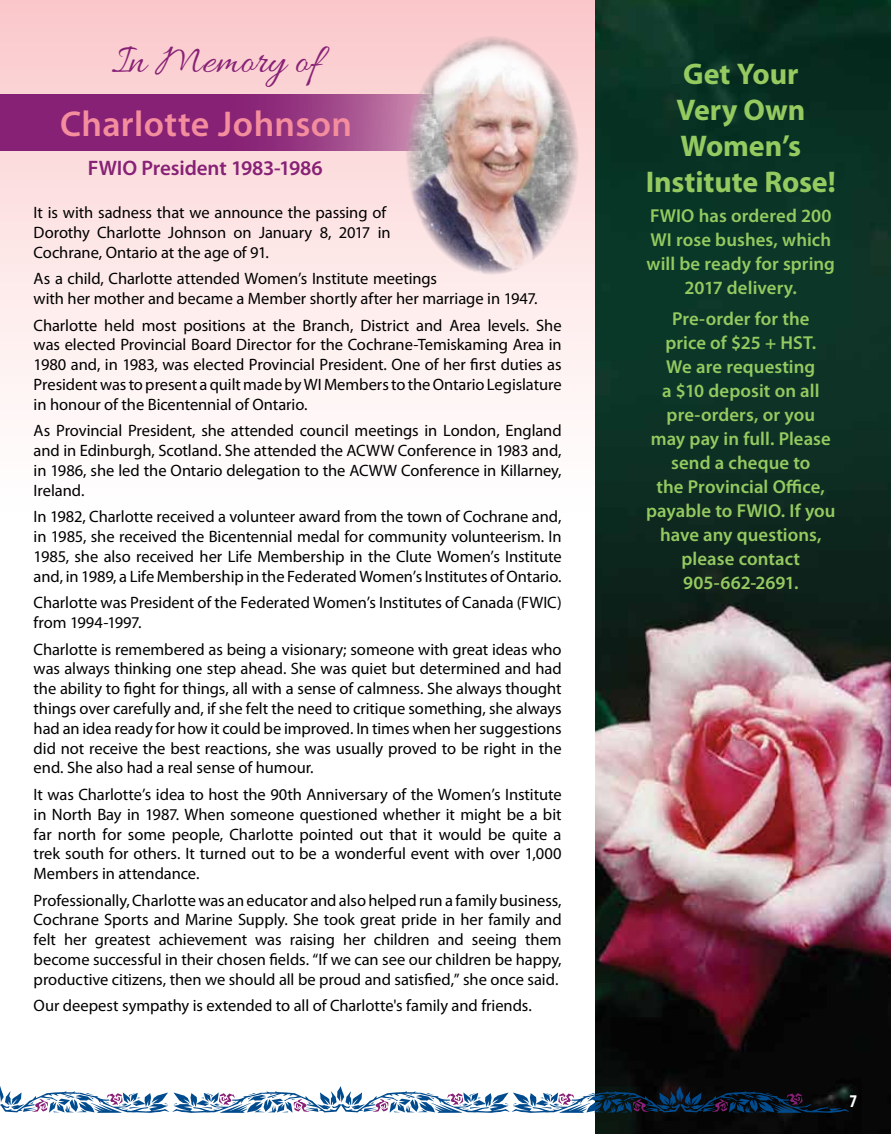
<style>
.page{position:relative;width:891px;height:1134px;background:#fff}
.page>*{position:absolute;margin:0;border:0;box-sizing:border-box;transform-origin:0 0}
.t1{font:42px "Allura";color:#872175}
.t2{font:600 36px "Myriad Pro";letter-spacing:.01em;color:#f48d9d}
.t3{font:700 30px/36px "Myriad Pro";letter-spacing:-.005em;color:#94ca60;text-align:center}
.t4{font:600 21px "Myriad Pro";letter-spacing:-.005em;color:#872175}
.t5{font:600 18.75px/24px "Myriad Pro";letter-spacing:.005em;color:#94ca60;text-align:center}
.t6{font:700 condensed 18px "Myriad Pro";color:#fff}
.t7{font:16.5px/19.8px "Myriad Pro";letter-spacing:-.005em;color:#000;text-align:justify}
</style>
<div class="page">
<div style="left:0;top:0;width:596px;height:530px;background:linear-gradient(to bottom,#facacd,#fff)"></div>
<svg style="left:0;top:94px;width:406px;height:57px;background:#91307d"></svg>
<img style="left:596px;top:0;width:295px;height:1134px">
<img style="left:406px;top:36px;width:173px;height:239px">
<svg style="left:0;top:1086px;width:849px;height:27px"></svg>
<h1 class="t1" style="left:112px;top:38px;width:211px">In Memory of</h1>
<h2 class="t2" style="left:60px;top:101px;width:294px">Charlotte Johnson</h2>
<p class="t4" style="left:88px;top:155px;width:236px">FWIO President 1983-1986</p>
<p class="t7" style="left:34px;top:202px;width:359px;text-align:left">It is with sadness that we announce the passing of<br>Dorothy Charlotte Johnson on January 8, 2017 in<br>Cochrane, Ontario at the age of 91.</p>
<p class="t7" style="left:34px;top:269px;width:505px">As a child, Charlotte attended Women’s Institute meetings<br>with her mother and became a Member shortly after her marriage in 1947.</p>
<p class="t7" style="left:34px;top:315px;width:530px">Charlotte held most positions at the Branch, District and Area levels. She was elected Provincial Board Director for the Cochrane-Temiskaming Area in 1980 and, in 1983, was elected Provincial President. One of her first duties as President was to present a quilt made by WI Members to the Ontario Legislature in honour of the Bicentennial of Ontario.</p>
<p class="t7" style="left:34px;top:421px;width:530px">As Provincial President, she attended council meetings in London, England and in Edinburgh, Scotland. She attended the ACWW Conference in 1983 and, in 1986, she led the Ontario delegation to the ACWW Conference in Killarney, Ireland.</p>
<p class="t7" style="left:34px;top:507px;width:530px">In 1982, Charlotte received a volunteer award from the town of Cochrane and, in 1985, she received the Bicentennial medal for community volunteerism. In 1985, she also received her Life Membership in the Clute Women’s Institute and, in 1989, a Life Membership in the Federated Women’s Institutes of Ontario.</p>
<p class="t7" style="left:34px;top:593px;width:530px">Charlotte was President of the Federated Women’s Institutes of Canada (FWIC) from 1994-1997.</p>
<p class="t7" style="left:34px;top:639px;width:530px">Charlotte is remembered as being a visionary; someone with great ideas who was always thinking one step ahead. She was quiet but determined and had the ability to fight for things, all with a sense of calmness. She always thought things over carefully and, if she felt the need to critique something, she always had an idea ready for how it could be improved. In times when her suggestions did not receive the best reactions, she was usually proved to be right in the end. She also had a real sense of humour.</p>
<p class="t7" style="left:34px;top:784px;width:530px">It was Charlotte’s idea to host the 90th Anniversary of the Women’s Institute in North Bay in 1987. When someone questioned whether it might be a bit far north for some people, Charlotte pointed out that it would be quite a trek south for others. It turned out to be a wonderful event with over 1,000<br>Members in attendance.</p>
<p class="t7" style="left:34px;top:890px;width:530px">Professionally, Charlotte was an educator and also helped run a family business, Cochrane Sports and Marine Supply. She took great pride in her family and felt her greatest achievement was raising her children and seeing them become successful in their chosen fields. “If we can see our children be happy, productive citizens, then we should all be proud and satisfied,” she once said.</p>
<p class="t7" style="left:34px;top:996px;width:500px">Our deepest sympathy is extended to all of Charlotte's family and friends.</p>
<h3 class="t3" style="left:646px;top:55px;width:191px">Get Your<br>Very Own<br>Women’s<br>Institute Rose!</h3>
<p class="t5" style="left:647px;top:204px;width:190px">FWIO has ordered 200<br>WI rose bushes, which will be ready for spring<br>2017 delivery.</p>
<p class="t5" style="left:646px;top:306px;width:191px">Pre-order for the<br>price of $25 + HST.<br>We are requesting<br>a $10 deposit on all pre-orders, or you<br>may pay in full. Please send a cheque to<br>the Provincial Office, payable to FWIO. If you have any questions, please contact<br>905-662-2691.</p>
<p class="t6" style="left:850px;top:1090px;width:9px">7</p>
</div>
